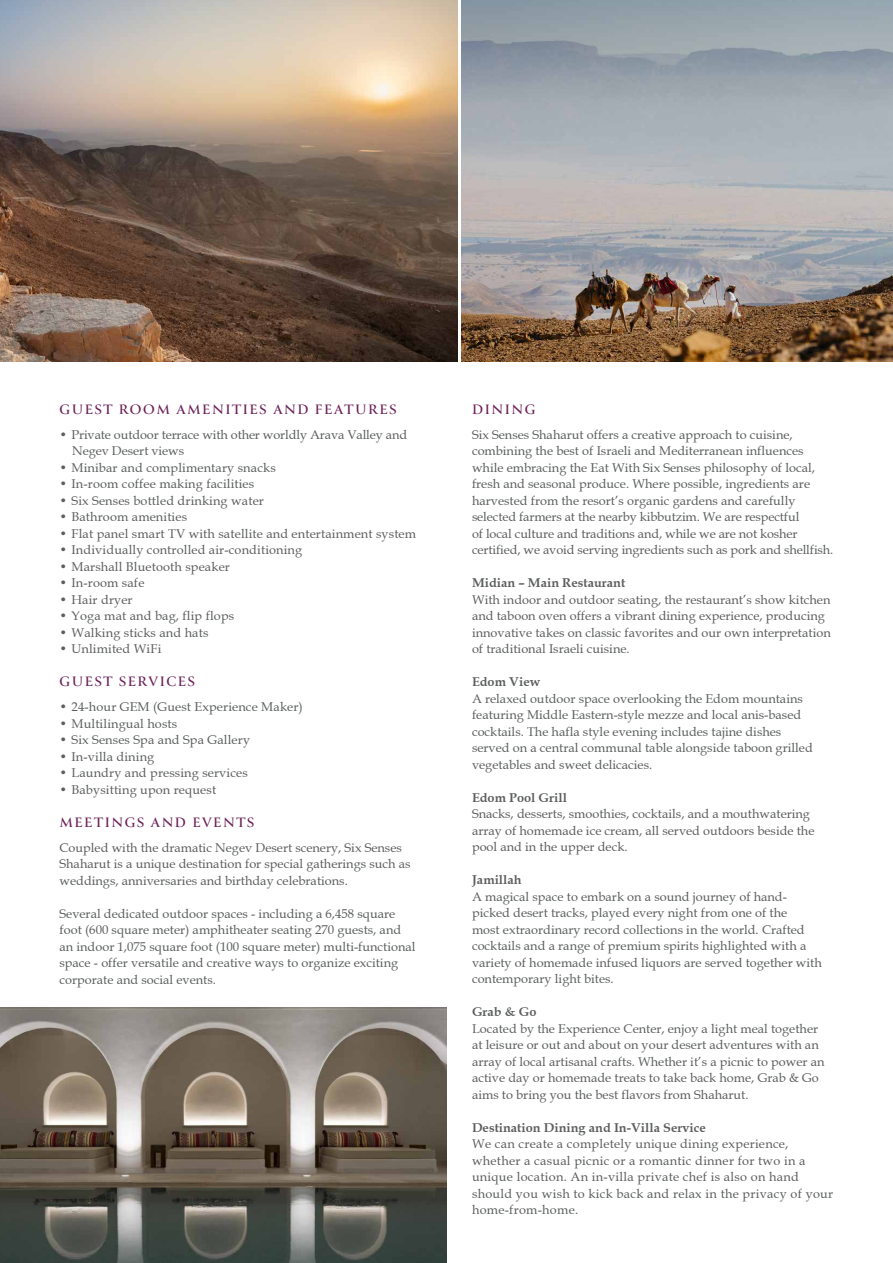
<style>
.page{position:relative;width:893px;height:1263px;background:#fff}
.page>*{position:absolute;margin:0;border:0;box-sizing:border-box;transform-origin:0 0}
.t1{font:700 15px "Canto";letter-spacing:.1em;color:#6d2158}
.t2{font:12.75px/16.5px "Book Antiqua";color:#5c5e5e}
.t3{font:12.75px/16.5px "Book Antiqua";letter-spacing:.02em;color:#5c5e5e}
.t4{font:700 12.75px "Book Antiqua";color:#5c5e5e}
</style>
<div class="page">
<img style="left:0;top:1008px;width:446px;height:255px">
<img style="left:0;top:0;width:457px;height:361px">
<img style="left:461px;top:0;width:432px;height:361px">
<p class="t1" style="left:60px;top:400px;width:339px">GUEST ROOM AMENITIES AND FEATURES</p>
<p class="t2" style="left:72px;top:426px;width:336px;text-indent:-13px">• Private outdoor terrace with other worldly Arava Valley and<br>Negev Desert views</p>
<p class="t2" style="left:60px;top:459px;width:218px">• Minibar and complimentary snacks</p>
<p class="t2" style="left:60px;top:476px;width:196px">• In-room coffee making facilities</p>
<p class="t2" style="left:60px;top:492px;width:206px">• Six Senses bottled drinking water</p>
<p class="t2" style="left:60px;top:509px;width:129px">• Bathroom amenities</p>
<p class="t2" style="left:60px;top:525px;width:358px">• Flat panel smart TV with satellite and entertainment system</p>
<p class="t2" style="left:60px;top:542px;width:244px">• Individually controlled air-conditioning</p>
<p class="t2" style="left:60px;top:558px;width:172px">• Marshall Bluetooth speaker</p>
<p class="t2" style="left:60px;top:575px;width:86px">• In-room safe</p>
<p class="t2" style="left:60px;top:591px;width:75px">• Hair dryer</p>
<p class="t2" style="left:60px;top:608px;width:176px">• Yoga mat and bag, flip flops</p>
<p class="t2" style="left:60px;top:624px;width:150px">• Walking sticks and hats</p>
<p class="t2" style="left:60px;top:641px;width:103px">• Unlimited WiFi</p>
<p class="t1" style="left:60px;top:672px;width:137px">GUEST SERVICES</p>
<p class="t2" style="left:60px;top:699px;width:245px">• 24-hour GEM (Guest Experience Maker)</p>
<p class="t2" style="left:60px;top:715px;width:119px">• Multilingual hosts</p>
<p class="t2" style="left:60px;top:732px;width:192px">• Six Senses Spa and Spa Gallery</p>
<p class="t2" style="left:60px;top:748px;width:96px">• In-villa dining</p>
<p class="t2" style="left:60px;top:765px;width:190px">• Laundry and pressing services</p>
<p class="t2" style="left:60px;top:781px;width:158px">• Babysitting upon request</p>
<p class="t1" style="left:60px;top:813px;width:196px">MEETINGS AND EVENTS</p>
<p class="t2" style="left:60px;top:839px;width:352px">Coupled with the dramatic Negev Desert scenery, Six Senses<br>Shaharut is a unique destination for special gatherings such as weddings, anniversaries and birthday celebrations.</p>
<p class="t2" style="left:60px;top:905px;width:358px">Several dedicated outdoor spaces - including a 6,458 square foot (600 square meter) amphitheater seating 270 guests, and an indoor 1,075 square foot (100 square meter) multi-functional space - offer versatile and creative ways to organize exciting corporate and social events.</p>
<p class="t1" style="left:472px;top:400px;width:65px">DINING</p>
<p class="t2" style="left:472px;top:426px;width:363px">Six Senses Shaharut offers a creative approach to cuisine, combining the best of Israeli and Mediterranean influences while embracing the Eat With Six Senses philosophy of local, fresh and seasonal produce. Where possible, ingredients are harvested from the resort’s organic gardens and carefully selected farmers at the nearby kibbutzim. We are respectful<br>of local culture and traditions and, while we are not kosher certified, we avoid serving ingredients such as pork and shellfish.</p>
<p class="t4" style="left:472px;top:576px;width:155px">Midian – Main Restaurant</p>
<p class="t2" style="left:472px;top:591px;width:360px">With indoor and outdoor seating, the restaurant’s show kitchen and taboon oven offers a vibrant dining experience, producing innovative takes on classic favorites and our own interpretation of traditional Israeli cuisine.</p>
<p class="t4" style="left:472px;top:675px;width:70px">Edom View</p>
<p class="t2" style="left:472px;top:690px;width:342px">A relaxed outdoor space overlooking the Edom mountains featuring Middle Eastern-style mezze and local anis-based cocktails. The hafla style evening includes tajine dishes served on a central communal table alongside taboon grilled vegetables and sweet delicacies.</p>
<p class="t4" style="left:472px;top:790px;width:96px">Edom Pool Grill</p>
<p class="t2" style="left:472px;top:806px;width:344px">Snacks, desserts, smoothies, cocktails, and a mouthwatering array of homemade ice cream, all served outdoors beside the pool and in the upper deck.</p>
<p class="t4" style="left:472px;top:873px;width:51px">Jamillah</p>
<p class="t2" style="left:472px;top:888px;width:351px">A magical space to embark on a sound journey of hand&shy;picked desert tracks, played every night from one of the<br>most extraordinary record collections in the world. Crafted cocktails and a range of premium spirits highlighted with a variety of homemade infused liquors are served together with contemporary light bites.</p>
<p class="t4" style="left:472px;top:1005px;width:66px">Grab &amp; Go</p>
<p class="t2" style="left:472px;top:1020px;width:354px">Located by the Experience Center, enjoy a light meal together at leisure or out and about on your desert adventures with an array of local artisanal crafts. Whether it’s a picnic to power an active day or homemade treats to take back home, Grab &amp; Go aims to bring you the best flavors from Shaharut.</p>
<p class="t4" style="left:472px;top:1120px;width:235px">Destination Dining and In-Villa Service</p>
<p class="t3" style="left:472px;top:1136px;width:363px">We can create a completely unique dining experience, whether a casual picnic or a romantic dinner for two in a unique location. An in-villa private chef is also on hand should you wish to kick back and relax in the privacy of your home-from-home.</p>
</div>
